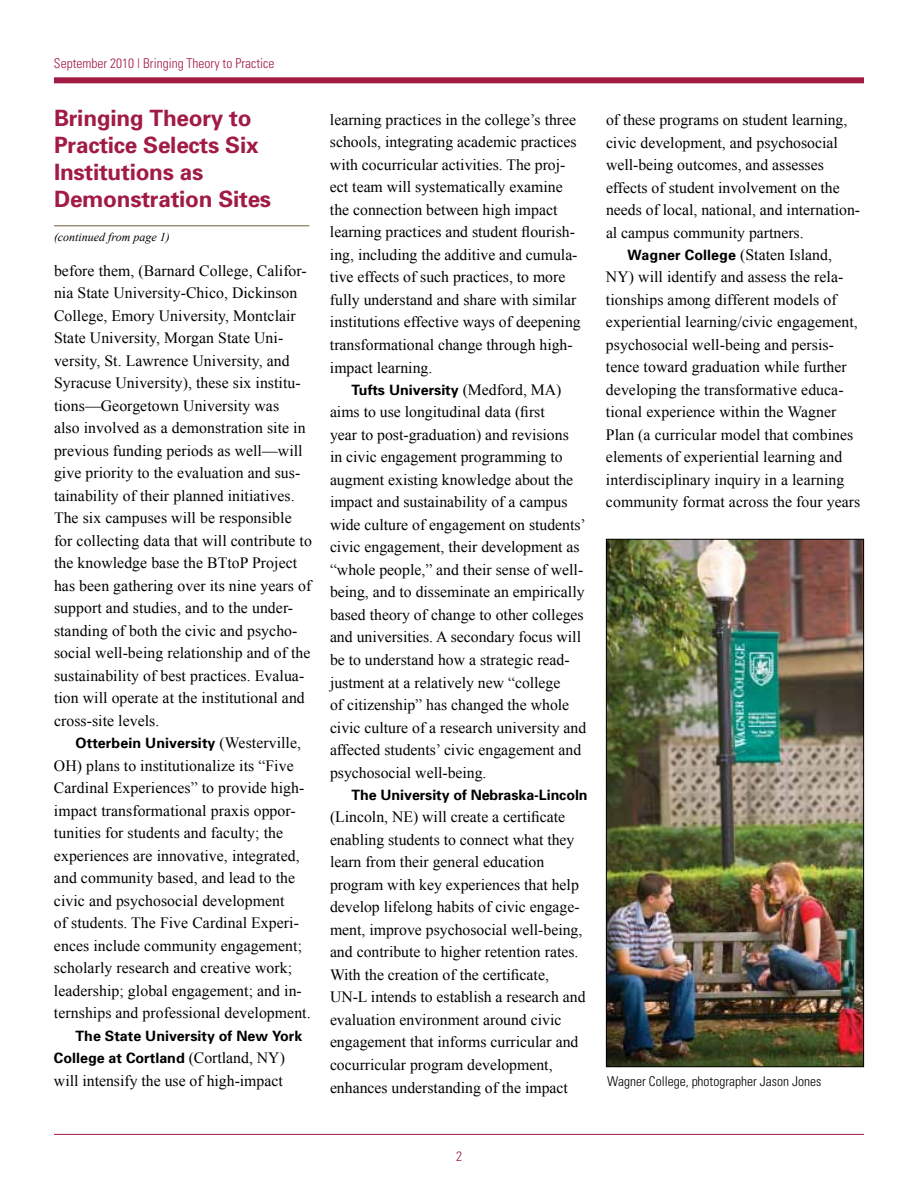
<style>
.page{position:relative;width:918px;height:1188px;background:#fff}
.page>*{position:absolute;margin:0;border:0;box-sizing:border-box;transform-origin:0 0}
.t1{font:700 22.5px/27px "Univers";letter-spacing:-.01em;color:#a11b44}
.t2{font:15.75px/22.5px "Times New Roman";color:#000}
.t3{font:700 14.25px/22.5px "Univers";color:#000}
.t4{font:300 condensed 13.5px "Univers";color:#a11b44}
.t5{font:300 condensed 13.5px "Univers";color:#000}
.t6{font:italic 12px "Times New Roman";color:#000}
.s1{font-family:"Times New Roman";font-weight:400;font-size:15.75px}
.s2{font-family:"Univers";font-weight:700;font-size:14.25px}
</style>
<div class="page">
<hr style="left:54px;top:1134px;width:810px;height:1px;background:#a11b44">
<div style="left:54px;top:77px;width:810px;height:6px;background:#a11b44"></div>
<hr style="left:54px;top:225px;width:255px;height:1px;background:#735a3a">
<img style="left:608px;top:541px;width:254px;height:524px">
<div style="left:606px;top:539px;width:258px;height:528px;border:1px solid #000"></div>
<p class="t4" style="left:54px;top:56px;width:222px">September 2010 | Bringing Theory to Practice</p>
<h1 class="t1" style="left:54px;top:104px;width:219px">Bringing Theory to<br>Practice Selects Six<br>Institutions as<br>Demonstration Sites</h1>
<p class="t6" style="left:54px;top:228px;width:117px">(continued from page 1)</p>
<p class="t2" style="left:54px;top:259px;width:259px">before them, (Barnard College, Califor&shy;nia State University-Chico, Dickinson College, Emory University, Montclair State University, Morgan State Uni&shy;versity, St. Lawrence University, and Syracuse University), these six institu&shy;tions—Georgetown University was<br>also involved as a demonstration site in previous funding periods as well—will give priority to the evaluation and sus&shy;tainability of their planned initiatives.<br>The six campuses will be responsible for collecting data that will contribute to the knowledge base the BTtoP Project has been gathering over its nine years of support and studies, and to the under&shy;standing of both the civic and psycho&shy;social well-being relationship and of the sustainability of best practices. Evalua&shy;tion will operate at the institutional and cross-site levels.</p>
<p class="t3" style="left:76px;top:731px;width:227px">Otterbein University <span class="s1">(Westerville,</span></p>
<p class="t2" style="left:54px;top:754px;width:258px">OH) plans to institutionalize its “Five Cardinal Experiences” to provide high&shy;impact transformational praxis oppor&shy;tunities for students and faculty; the experiences are innovative, integrated, and community based, and lead to the civic and psychosocial development<br>of students. The Five Cardinal Experi&shy;ences include community engagement; scholarly research and creative work; leadership; global engagement; and in&shy;ternships and professional development.</p>
<p class="t3" style="left:54px;top:1024px;width:250px;text-indent:22px">The State University of New York<br>College at Cortland <span class="s1">(Cortland, NY)</span></p>
<p class="t2" style="left:54px;top:1069px;width:230px">will intensify the use of high-impact</p>
<p class="t2" style="left:330px;top:108px;width:252px">learning practices in the college’s three schools, integrating academic practices with cocurricular activities. The proj&shy;ect team will systematically examine the connection between high impact learning practices and student flourish&shy;ing, including the additive and cumula&shy;tive effects of such practices, to more fully understand and share with similar institutions effective ways of deepening transformational change through high&shy;impact learning.</p>
<p class="t3" style="left:352px;top:378px;width:211px">Tufts University <span class="s1">(Medford, MA)</span></p>
<p class="t2" style="left:330px;top:401px;width:258px">aims to use longitudinal data (first<br>year to post-graduation) and revisions<br>in civic engagement programming to augment existing knowledge about the impact and sustainability of a campus wide culture of engagement on students’ civic engagement, their development as “whole people,” and their sense of well&shy;being, and to disseminate an empirically based theory of change to other colleges and universities. A secondary focus will be to understand how a strategic read&shy;justment at a relatively new “college<br>of citizenship” has changed the whole civic culture of a research university and affected students’ civic engagement and psychosocial well-being.</p>
<p class="t3" style="left:352px;top:783px;width:238px">The University of Nebraska-Lincoln</p>
<p class="t2" style="left:330px;top:806px;width:257px">(Lincoln, NE) will create a certificate enabling students to connect what they learn from their general education program with key experiences that help develop lifelong habits of civic engage&shy;ment, improve psychosocial well-being, and contribute to higher retention rates.<br>With the creation of the certificate, UN-L intends to establish a research and evaluation environment around civic engagement that informs curricular and cocurricular program development, enhances understanding of the impact</p>
<p class="t2" style="left:606px;top:108px;width:243px">of these programs on student learning,</p>
<p class="t2" style="left:606px;top:131px;width:233px">civic development, and psychosocial</p>
<p class="t2" style="left:606px;top:153px;width:219px">well-being outcomes, and assesses</p>
<p class="t2" style="left:606px;top:176px;width:235px">effects of student involvement on the</p>
<p class="t2" style="left:606px;top:198px;width:256px">needs of local, national, and internation-</p>
<p class="t2" style="left:606px;top:221px;width:199px">al campus community partners.</p>
<p class="t2" style="left:628px;top:243px;width:206px"><span class="s2">Wagner College</span> (Staten Island,</p>
<p class="t2" style="left:606px;top:266px;width:239px">NY) will identify and assess the rela-</p>
<p class="t2" style="left:606px;top:288px;width:232px">tionships among different models of</p>
<p class="t2" style="left:606px;top:311px;width:253px">experiential learning/civic engagement,</p>
<p class="t2" style="left:606px;top:333px;width:229px">psychosocial well-being and persis-</p>
<p class="t2" style="left:606px;top:356px;width:242px">tence toward graduation while further</p>
<p class="t2" style="left:606px;top:378px;width:239px">developing the transformative educa-</p>
<p class="t2" style="left:606px;top:401px;width:232px">tional experience within the Wagner</p>
<p class="t2" style="left:606px;top:423px;width:249px">Plan (a curricular model that combines</p>
<p class="t2" style="left:606px;top:446px;width:238px">elements of experiential learning and</p>
<p class="t2" style="left:606px;top:468px;width:240px">interdisciplinary inquiry in a learning</p>
<p class="t2" style="left:606px;top:491px;width:256px">community format across the four years</p>
<p class="t5" style="left:607px;top:1073px;width:216px">Wagner College, photographer Jason Jones</p>
<p class="t4" style="left:456px;top:1148px;width:7px">2</p>
</div>
